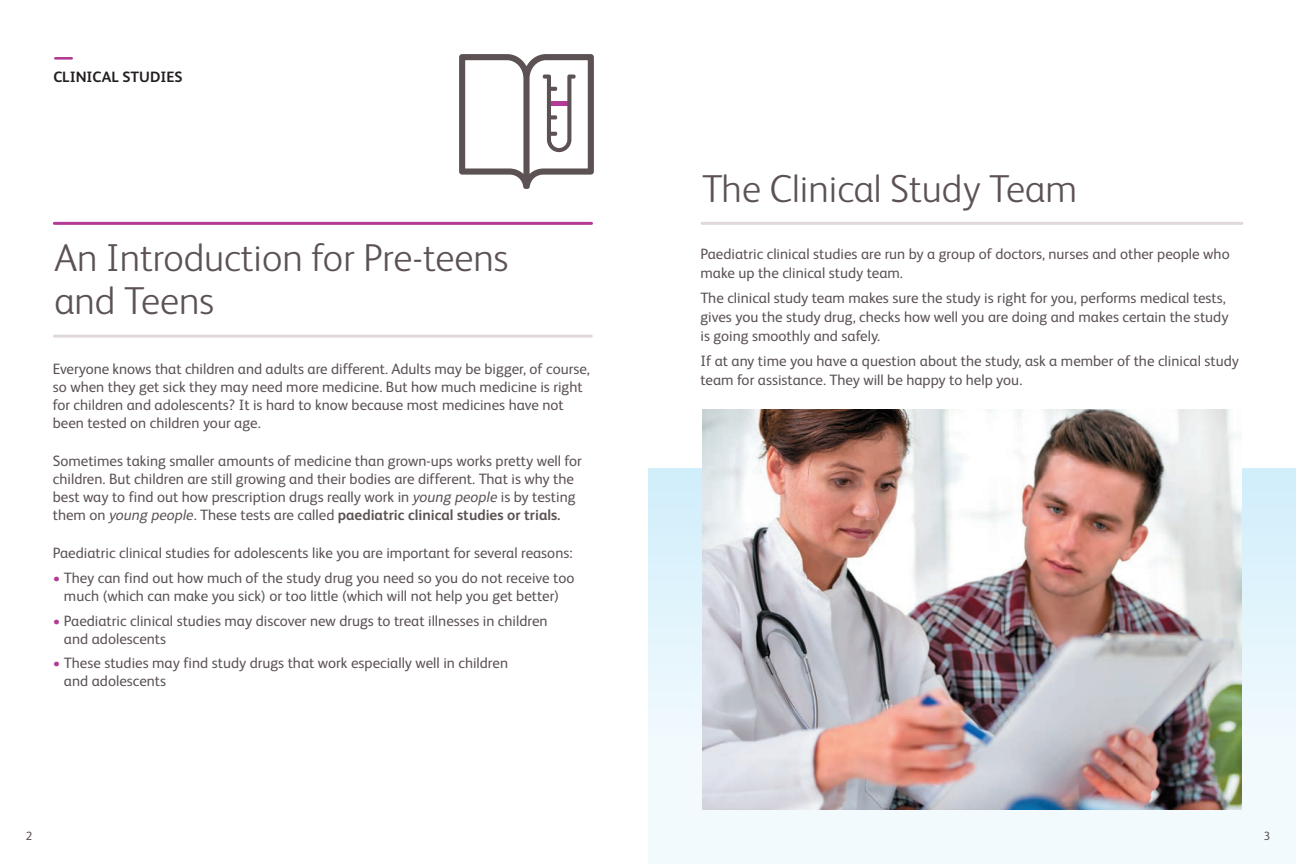
<style>
.page{position:relative;width:1296px;height:864px;background:#fff}
.page>*{position:absolute;margin:0;border:0;box-sizing:border-box;transform-origin:0 0}
.t1{font:300 39px/42.9px "BMS Humanity";color:#5c5253}
.t2{font:15px/18px "BMS Humanity";color:#5c5253}
.t3{font:700 15px "BMS Humanity";color:#231f20}
.t4{font:12px "BMS Humanity";color:#5c5253}
.s1{font-style:italic}
.s2{font-weight:700}
.s3{color:#b33b96}
</style>
<div class="page">
<hr style="left:54px;top:222px;width:538px;height:3px;background:#b33b96">
<hr style="left:54px;top:335px;width:537px;height:3px;background:#e0d8dd">
<svg style="left:459px;top:54px;width:135px;height:135px"></svg>
<hr style="left:55px;top:57px;width:17px;height:3px;background:#b33b96">
<div style="left:648px;top:469px;width:648px;height:395px;background:linear-gradient(to bottom,#d2effb,#fafdfe)"></div>
<img style="left:702px;top:409px;width:540px;height:401px">
<hr style="left:702px;top:222px;width:540px;height:3px;background:#e0d8dd">
<p class="t3" style="left:53px;top:66px;width:131px">CLINICAL STUDIES</p>
<h1 class="t1" style="left:54px;top:234px;width:456px">An Introduction for Pre-teens and Teens</h1>
<p class="t2" style="left:53px;top:358px;width:538px">Everyone knows that children and adults are different. Adults may be bigger, of course, so when they get sick they may need more medicine. But how much medicine is right for children and adolescents? It is hard to know because most medicines have not been tested on children your age.</p>
<p class="t2" style="left:53px;top:451px;width:530px">Sometimes taking smaller amounts of medicine than grown-ups works pretty well for children. But children are still growing and their bodies are different. That is why the best way to find out how prescription drugs really work in <span class="s1">young people</span> is by testing them on <span class="s1">young people</span>. These tests are called <span class="s2">paediatric clinical studies or trials.</span></p>
<p class="t2" style="left:53px;top:543px;width:521px">Paediatric clinical studies for adolescents like you are important for several reasons:</p>
<p class="t2" style="left:53px;top:568px;width:523px;text-align:center"><span class="s3">•</span> They can find out how much of the study drug you need so you do not receive too much (which can make you sick) or too little (which will not help you get better)</p>
<p class="t2" style="left:64px;top:610px;width:485px;text-indent:-11px"><span class="s3">•</span> Paediatric clinical studies may discover new drugs to treat illnesses in children and adolescents</p>
<p class="t2" style="left:64px;top:653px;width:446px;text-indent:-11px"><span class="s3">•</span> These studies may find study drugs that work especially well in children and adolescents</p>
<p class="t4" style="left:26px;top:828px;width:8px">2</p>
<h1 class="t1" style="left:702px;top:164px;width:377px">The Clinical Study Team</h1>
<p class="t2" style="left:700px;top:243px;width:531px;line-height:18.8px">Paediatric clinical studies are run by a group of doctors, nurses and other people who make up the clinical study team.</p>
<p class="t2" style="left:700px;top:287px;width:530px;line-height:18.8px">The clinical study team makes sure the study is right for you, performs medical tests, gives you the study drug, checks how well you are doing and makes certain the study is going smoothly and safely.</p>
<p class="t2" style="left:700px;top:350px;width:540px;line-height:18.8px">If at any time you have a question about the study, ask a member of the clinical study team for assistance. They will be happy to help you.</p>
<p class="t4" style="left:1264px;top:828px;width:8px">3</p>
</div>
